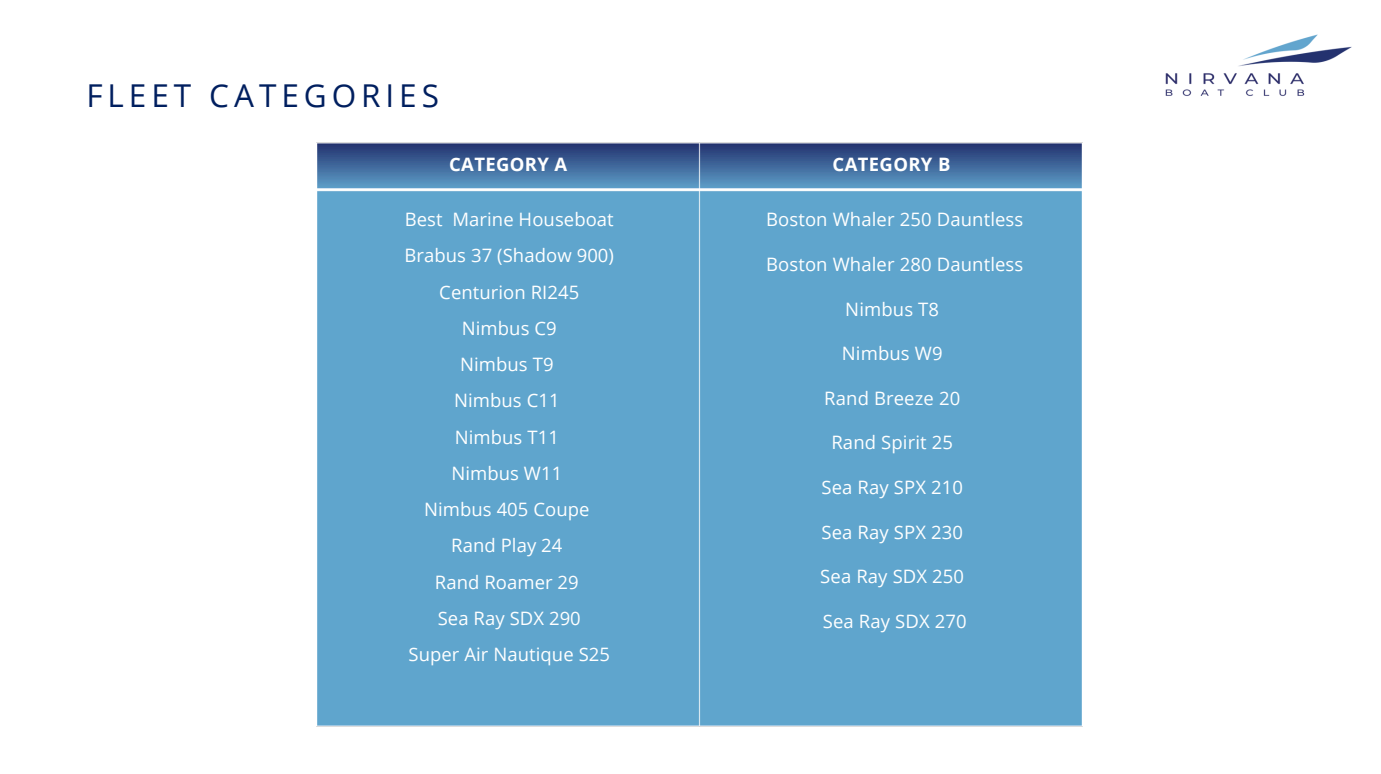
<style>
.page{position:relative;width:1381px;height:774px;background:#fff}
.page>*{position:absolute;margin:0;border:0;box-sizing:border-box;transform-origin:0 0}
.t1{font:31.5px "Open Sans";letter-spacing:.155em;color:#001f5f}
.t2{font:18.55px "Open Sans";letter-spacing:.005em;color:#fff}
.t3{font:700 18.55px "Open Sans";letter-spacing:.02em;color:#fff}
</style>
<div class="page">
<img style="left:316px;top:142px;width:767px;height:585px">
<img style="left:1165px;top:34px;width:187px;height:62px">
<p class="t1" style="left:86px;top:74px;width:354px">FLEET CATEGORIES</p>
<h2 class="t3" style="left:449px;top:151px;width:120px">CATEGORY A</h2>
<p class="t3" style="left:832px;top:151px;width:119px">CATEGORY B</p>
<p class="t2" style="left:405px;top:206px;width:211px">Best Marine Houseboat</p>
<p class="t2" style="left:404px;top:242px;width:211px">Brabus 37 (Shadow 900)</p>
<p class="t2" style="left:439px;top:278px;width:141px">Centurion RI245</p>
<p class="t2" style="left:462px;top:315px;width:96px">Nimbus C9</p>
<p class="t2" style="left:460px;top:351px;width:95px">Nimbus T9</p>
<p class="t2" style="left:454px;top:387px;width:107px">Nimbus C11</p>
<p class="t2" style="left:455px;top:423px;width:106px">Nimbus T11</p>
<p class="t2" style="left:451px;top:459px;width:112px">Nimbus W11</p>
<p class="t2" style="left:424px;top:496px;width:167px">Nimbus 405 Coupe</p>
<p class="t2" style="left:451px;top:532px;width:113px">Rand Play 24</p>
<p class="t2" style="left:435px;top:568px;width:145px">Rand Roamer 29</p>
<p class="t2" style="left:438px;top:604px;width:145px">Sea Ray SDX 290</p>
<h2 class="t2" style="left:408px;top:640px;width:203px">Super Air Nautique S25</h2>
<p class="t2" style="left:766px;top:206px;width:259px">Boston Whaler 250 Dauntless</p>
<p class="t2" style="left:766px;top:251px;width:259px">Boston Whaler 280 Dauntless</p>
<p class="t2" style="left:845px;top:295px;width:95px">Nimbus T8</p>
<p class="t2" style="left:842px;top:340px;width:102px">Nimbus W9</p>
<p class="t2" style="left:824px;top:384px;width:137px">Rand Breeze 20</p>
<p class="t2" style="left:831px;top:429px;width:123px">Rand Spirit 25</p>
<p class="t2" style="left:821px;top:474px;width:143px">Sea Ray SPX 210</p>
<p class="t2" style="left:821px;top:518px;width:143px">Sea Ray SPX 230</p>
<p class="t2" style="left:820px;top:563px;width:145px">Sea Ray SDX 250</p>
<p class="t2" style="left:822px;top:607px;width:145px">Sea Ray SDX 270</p>
</div>
